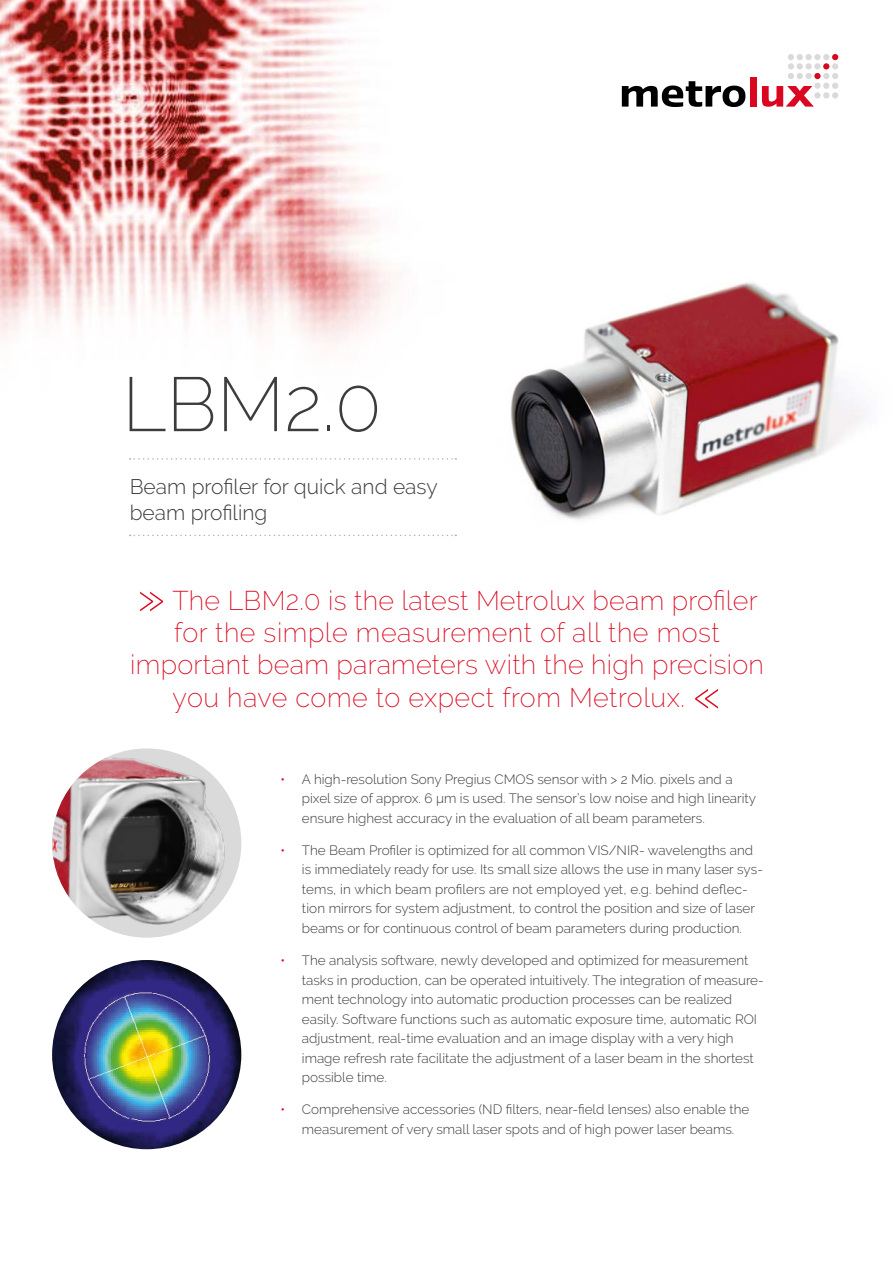
<style>
.page{position:relative;width:893px;height:1263px;background:#fff}
.page>*{position:absolute;margin:0;border:0;box-sizing:border-box;transform-origin:0 0}
.t1{font:200 76.35px "Raleway";color:#3c3c3b}
.t2{font:200 54px "Raleway";color:#db0720}
.t3{font:200 27px "Raleway";letter-spacing:.01em;color:#db0720}
.Fließtext{font:300 21px/25.2px "Raleway";color:#3c3c3b}
.t4{font:300 13.5px/19.5px "Raleway";color:#3c3c3b}
.t5{font:300 13.5px "Raleway";color:#db0720}
.s1{font-size:27px}
</style>
<div class="page">
<img style="left:0;top:0;width:394px;height:343px">
<svg style="left:622px;top:81px;width:123px;height:26px"></svg>
<div style="left:750px;top:77px;width:6px;height:30px;background:#db0720"></div>
<svg style="left:762px;top:86px;width:52px;height:21px"></svg>
<div style="left:814px;top:73px;width:7px;height:6px;background:#db0720;border-radius:50%"></div>
<div style="left:814px;top:54px;width:7px;height:6px;background:#dadada;border-radius:50%"></div>
<div style="left:832px;top:92px;width:6px;height:7px;background:#dadada;border-radius:50%"></div>
<div style="left:805px;top:54px;width:7px;height:6px;background:#dadada;border-radius:50%"></div>
<svg style="left:823px;top:54px;width:15px;height:35px"></svg>
<div style="left:823px;top:92px;width:6px;height:7px;background:#dadada;border-radius:50%"></div>
<div style="left:814px;top:63px;width:7px;height:6px;background:#dadada;border-radius:50%"></div>
<div style="left:814px;top:83px;width:7px;height:6px;background:#dadada;border-radius:50%"></div>
<div style="left:814px;top:92px;width:7px;height:7px;background:#dadada;border-radius:50%"></div>
<div style="left:805px;top:73px;width:7px;height:6px;background:#dadada;border-radius:50%"></div>
<svg style="left:788px;top:54px;width:15px;height:25px"></svg>
<div style="left:805px;top:63px;width:7px;height:6px;background:#dadada;border-radius:50%"></div>
<img style="left:452px;top:282px;width:414px;height:254px">
<img style="left:52px;top:748px;width:189px;height:190px;border-radius:95px">
<svg style="left:130px;top:458px;width:326px;height:2px"></svg>
<svg style="left:130px;top:535px;width:326px;height:1px"></svg>
<img style="left:52px;top:960px;width:189px;height:189px;border-radius:95px">
<h1 class="t1" style="left:122px;top:360px;width:261px">LBM2.0</h1>
<p class="Fließtext" style="left:130px;top:474px;width:310px">Beam profiler for quick and easy beam profiling</p>
<h2 class="t2" style="left:136px;top:565px;width:30px">»</h2>
<h2 class="t3" style="left:172px;top:584px;width:587px">The LBM2.0 is the latest Metrolux beam profiler</h2>
<h2 class="t3" style="left:174px;top:617px;width:547px">for the simple measurement of all the most</h2>
<h2 class="t3" style="left:130px;top:649px;width:635px">important beam parameters with the high precision</h2>
<h2 class="t2" style="left:680px;top:662px;width:43px">»<span class="s1">.</span></h2>
<h2 class="t3" style="left:172px;top:681px;width:509px">you have come to expect from Metrolux</h2>
<p class="t5" style="left:281px;top:771px;width:6px">•</p>
<p class="t5" style="left:281px;top:842px;width:6px">•</p>
<p class="t5" style="left:281px;top:952px;width:6px">•</p>
<p class="t5" style="left:281px;top:1102px;width:6px">•</p>
<p class="t4" style="left:302px;top:769px;width:432px">A high-resolution Sony Pregius CMOS sensor with &gt; 2 Mio. pixels and a</p>
<p class="t4" style="left:302px;top:788px;width:456px">pixel size of approx 6. μm is used. The sensor s’ low noise and high linearity ensure highest accuracy in the evaluation of all beam parameters.</p>
<p class="t4" style="left:302px;top:840px;width:453px">The Beam Profiler is optimized for all common VIS/NIR- wavelengths and</p>
<p class="t4" style="left:302px;top:860px;width:463px">is immediately ready for use. Its small size allows the use in many laser sys-</p>
<p class="t4" style="left:302px;top:879px;width:447px">tems in, which beam profilers are not employed yet g.e, . behind deflec-</p>
<p class="t4" style="left:302px;top:899px;width:455px">tion mirrors for system adjustment to, control the position and size of laser</p>
<p class="t4" style="left:302px;top:918px;width:441px">beams or for continuous control of beam parameters during production.</p>
<p class="t4" style="left:302px;top:950px;width:448px">The analysis software, newly developed and optimized for measurement</p>
<p class="t4" style="left:302px;top:970px;width:463px">tasks in production, can be operated intuitively. The integration of measure-</p>
<p class="t4" style="left:302px;top:1009px;width:457px">easily. Software functions such as automatic exposure time, automatic ROI adjustment, real-time evaluation and an image display with a very high image refresh rate facilitate the adjustment of a laser beam in the shortest possible time.</p>
<p class="t4" style="left:302px;top:1100px;width:449px">Comprehensive accessories (ND filters, near-field lenses) also enable the</p>
<p class="t4" style="left:302px;top:989px;width:432px">ment technology into automatic production processes can be realized</p>
<p class="t4" style="left:302px;top:1119px;width:434px">measurement of very small laser spots and of high power laser beams.</p>
</div>
